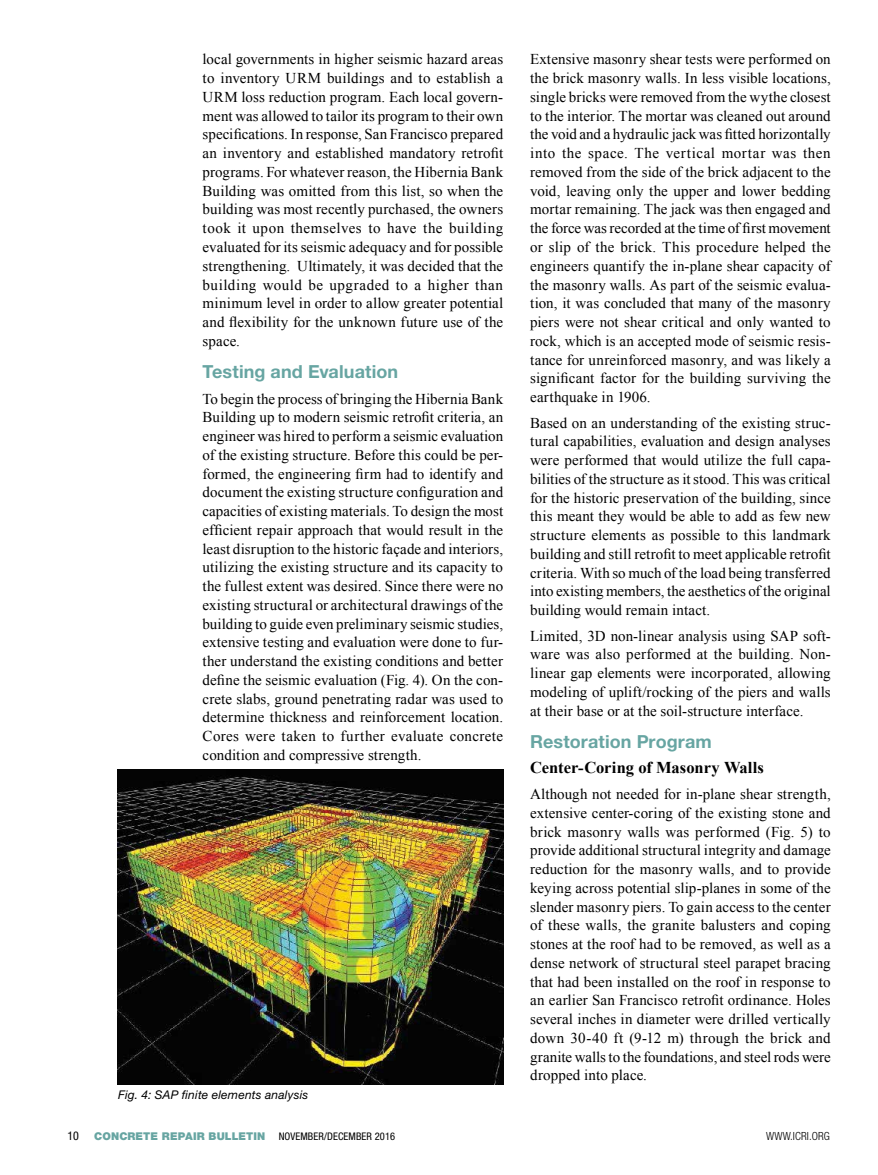
<style>
.page{position:relative;width:878px;height:1175px;background:#fff}
.page>*{position:absolute;margin:0;border:0;box-sizing:border-box;transform-origin:0 0}
.t1{font:700 18px "Helvetica Neue LT Std";letter-spacing:.005em;color:#67a5a2}
.t2{font:700 16.5px "Times New Roman";color:#000}
.t3{font:15px/18.8px "Times New Roman";letter-spacing:.005em;color:#000;text-align:justify}
.t4{font:italic 12px "Helvetica Neue LT Std";letter-spacing:.015em;color:#000}
.t5{font:condensed 12px "Helvetica Neue LT Std";color:#000}
.t6{font:300 condensed 11.25px "Helvetica Neue LT Std";letter-spacing:.01em;color:#000}
.t7{font:900 10.8px "Helvetica Neue LT Std";letter-spacing:.01em;color:#67a5a2}
.t8{font:condensed 10.5px "Helvetica Neue LT Std";letter-spacing:.01em;color:#000}
</style>
<div class="page">
<img style="left:117px;top:770px;width:386px;height:314px">
<p class="t3" style="left:203px;top:50px;width:302px">local governments in higher seismic hazard areas to inventory URM buildings and to establish a URM loss reduction program. Each local govern&shy;ment was allowed to tailor its program to their own specifications. In response, San Francisco prepared an inventory and established mandatory retrofit programs. For whatever reason, the Hibernia Bank Building was omitted from this list, so when the building was most recently purchased, the owners took it upon themselves to have the building evaluated for its seismic adequacy and for possible strengthening. Ultimately, it was decided that the building would be upgraded to a higher than minimum level in order to allow greater potential and flexibility for the unknown future use of the space.</p>
<p class="t1" style="left:202px;top:360px;width:197px">Testing and Evaluation</p>
<p class="t3" style="left:202px;top:389px;width:302px">To begin the process of bringing the Hibernia Bank Building up to modern seismic retrofit criteria, an engineer was hired to perform a seismic evaluation of the existing structure. Before this could be per&shy;formed, the engineering firm had to identify and document the existing structure configuration and capacities of existing materials. To design the most efficient repair approach that would result in the least disruption to the historic façade and interiors, utilizing the existing structure and its capacity to the fullest extent was desired. Since there were no existing structural or architectural drawings of the building to guide even preliminary seismic studies, extensive testing and evaluation were done to fur&shy;ther understand the existing conditions and better define the seismic evaluation (Fig. 4). On the con&shy;crete slabs, ground penetrating radar was used to determine thickness and reinforcement location.<br>Cores were taken to further evaluate concrete condition and compressive strength.</p>
<p class="t4" style="left:118px;top:1087px;width:192px">Fig. 4: SAP finite elements analysis</p>
<p class="t3" style="left:530px;top:50px;width:302px">Extensive masonry shear tests were performed on the brick masonry walls. In less visible locations, single bricks were removed from the wythe closest to the interior. The mortar was cleaned out around the void and a hydraulic jack was fitted horizontally into the space. The vertical mortar was then removed from the side of the brick adjacent to the void, leaving only the upper and lower bedding mortar remaining. The jack was then engaged and the force was recorded at the time of first movement or slip of the brick. This procedure helped the engineers quantify the in-plane shear capacity of the masonry walls. As part of the seismic evalua&shy;tion, it was concluded that many of the masonry piers were not shear critical and only wanted to rock, which is an accepted mode of seismic resis&shy;tance for unreinforced masonry, and was likely a significant factor for the building surviving the earthquake in 1906.</p>
<p class="t3" style="left:530px;top:413px;width:302px">Based on an understanding of the existing struc&shy;tural capabilities, evaluation and design analyses were performed that would utilize the full capa&shy;bilities of the structure as it stood. This was critical for the historic preservation of the building, since this meant they would be able to add as few new structure elements as possible to this landmark building and still retrofit to meet applicable retrofit criteria. With so much of the load being transferred into existing members, the aesthetics of the original building would remain intact.</p>
<p class="t3" style="left:530px;top:626px;width:302px">Limited, 3D non-linear analysis using SAP soft&shy;ware was also performed at the building. Non&shy;linear gap elements were incorporated, allowing modeling of uplift/rocking of the piers and walls at their base or at the soil-structure interface.</p>
<p class="t1" style="left:530px;top:730px;width:183px">Restoration Program</p>
<p class="t2" style="left:530px;top:756px;width:235px">Center-Coring of Masonry Walls</p>
<p class="t3" style="left:530px;top:784px;width:302px">Although not needed for in-plane shear strength, extensive center-coring of the existing stone and brick masonry walls was performed (Fig. 5) to provide additional structural integrity and damage reduction for the masonry walls, and to provide keying across potential slip-planes in some of the slender masonry piers. To gain access to the center of these walls, the granite balusters and coping stones at the roof had to be removed, as well as a dense network of structural steel parapet bracing that had been installed on the roof in response to an earlier San Francisco retrofit ordinance. Holes several inches in diameter were drilled vertically down 30-40 ft (9-12 m) through the brick and granite walls to the foundations, and steel rods were dropped into place.</p>
<p class="t5" style="left:68px;top:1129px;width:13px">10</p>
<p class="t7" style="left:94px;top:1130px;width:173px">CONCRETE REPAIR BULLETIN</p>
<p class="t8" style="left:279px;top:1130px;width:118px">NOVEMBER/DECEMBER 2016</p>
<p class="t6" style="left:766px;top:1129px;width:65px">WWW.ICRI.ORG</p>
</div>
